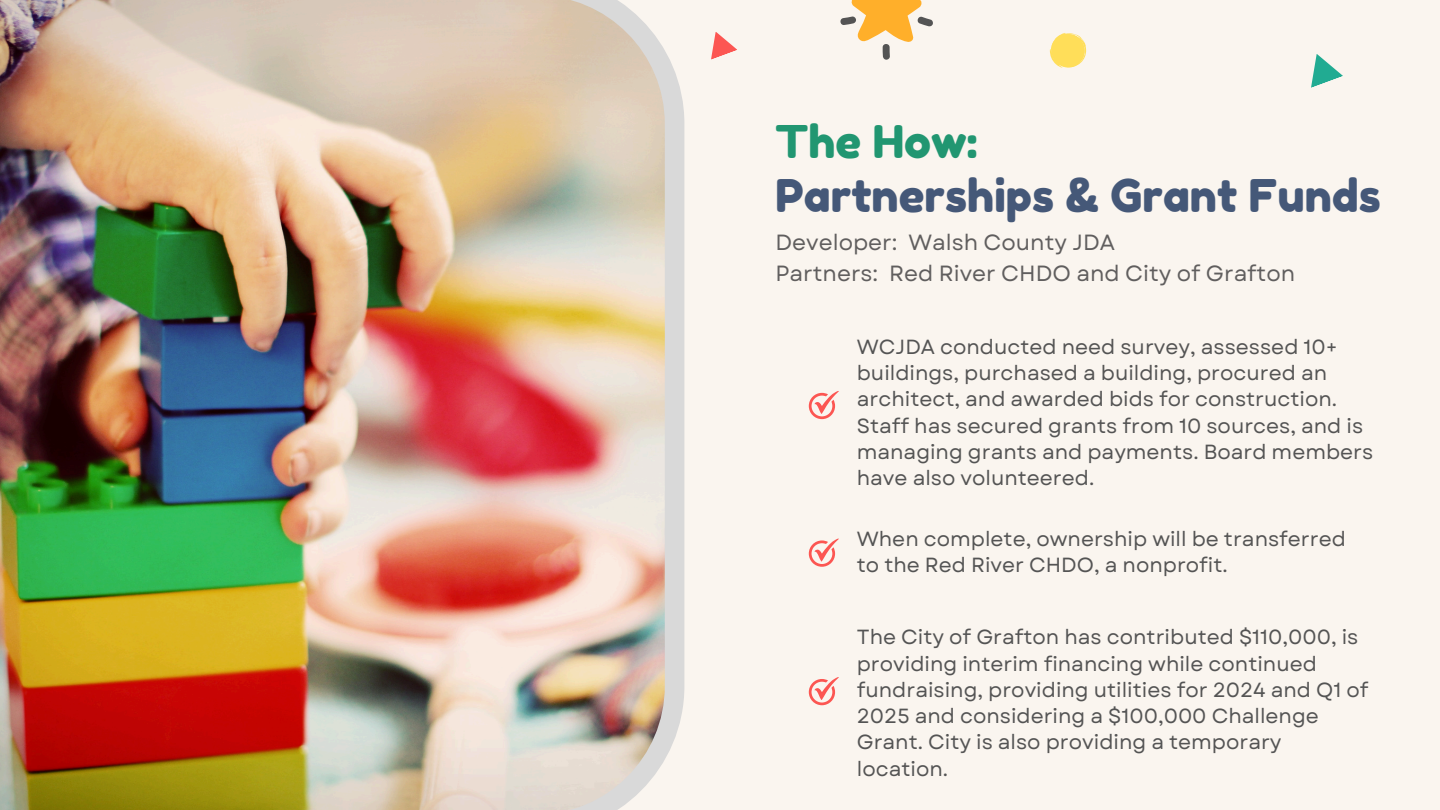
<style>
.page{position:relative;width:1440px;height:810px;background:#faf5ef}
.page>*{position:absolute;margin:0;border:0;box-sizing:border-box;transform-origin:0 0}
.t1{font:45px "Fredoka One";color:#455878}
.t2{font:45px "Fredoka One";color:#219671}
.t3{font:22px "Garet";color:#605e5e}
.t4{font:20.5px/26.2px "Garet";color:#545454}
</style>
<div class="page">
<img style="left:0;top:0;width:684px;height:810px">
<svg style="left:809px;top:391px;width:30px;height:28px"></svg>
<svg style="left:809px;top:538px;width:30px;height:29px"></svg>
<svg style="left:809px;top:677px;width:30px;height:28px"></svg>
<svg style="left:1050px;top:33px;width:36px;height:35px"></svg>
<svg style="left:711px;top:32px;width:26px;height:28px"></svg>
<svg style="left:840px;top:0;width:93px;height:60px"></svg>
<svg style="left:1311px;top:54px;width:32px;height:34px"></svg>
<p class="t2" style="left:776px;top:114px;width:204px">The How:</p>
<p class="t1" style="left:776px;top:168px;width:607px">Partnerships &amp; Grant Funds</p>
<p class="t3" style="left:776px;top:226px;width:341px">Developer: Walsh County JDA</p>
<p class="t3" style="left:776px;top:257px;width:521px">Partners: Red River CHDO and City of Grafton</p>
<h1 class="t4" style="left:857px;top:334px;width:518px">WCJDA conducted need survey, assessed 10+ buildings, purchased a building, procured an architect, and awarded bids for construction.<br>Staff has secured grants from 10 sources, and is managing grants and payments. Board members have also volunteered.</h1>
<h1 class="t4" style="left:857px;top:525px;width:491px">When complete, ownership will be transferred to the Red River CHDO, a nonprofit.</h1>
<p class="t4" style="left:857px;top:624px;width:513px">The City of Grafton has contributed $110,000, is providing interim financing while continued fundraising, providing utilities for 2024 and Q1 of 2025 and considering a $100,000 Challenge Grant. City is also providing a temporary location.</p>
</div>
